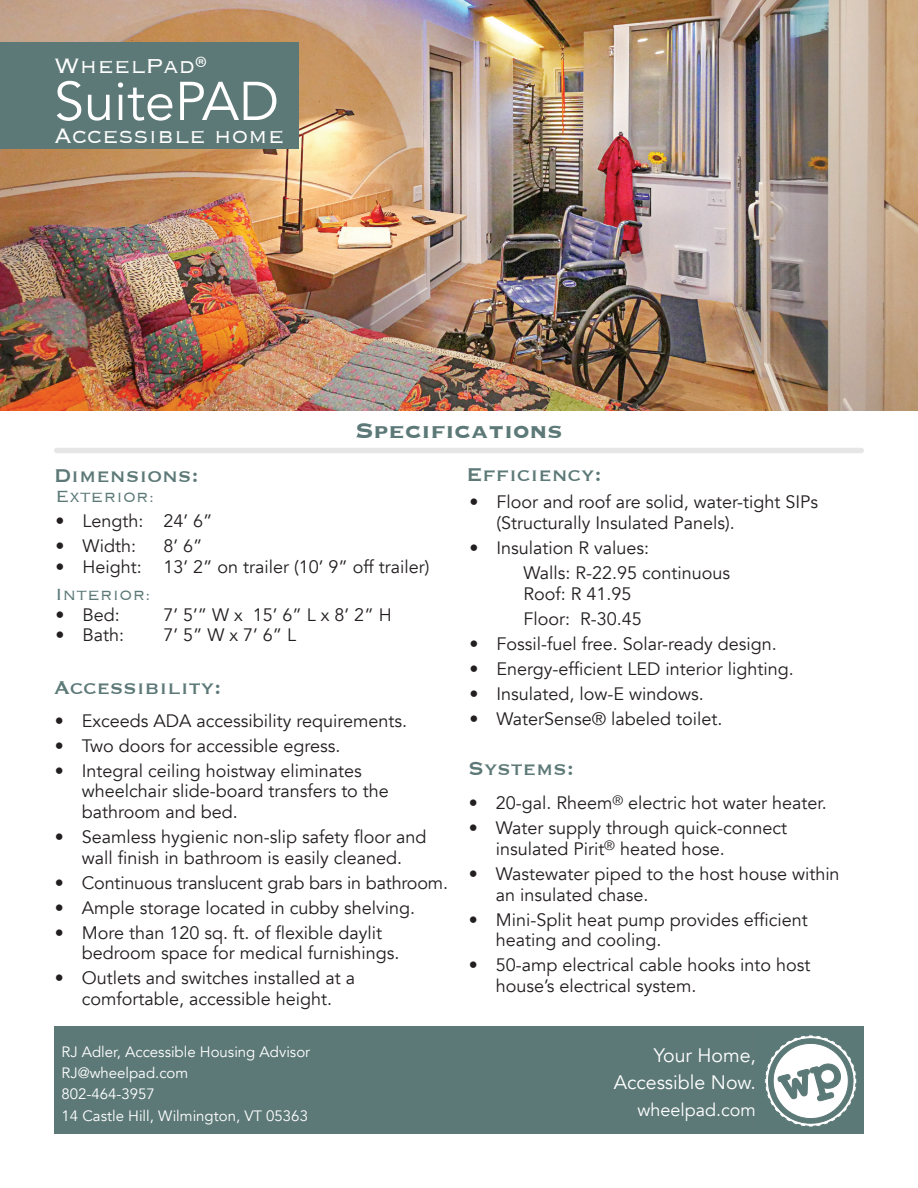
<style>
.page{position:relative;width:918px;height:1188px;background:#fff}
.page>*{position:absolute;margin:0;border:0;box-sizing:border-box;transform-origin:0 0}
.t1{font:54px "Avenir";color:#fff}
.t2{font:300 27px "Copperplate";color:#fff}
.t3{font:700 27px "Copperplate";color:#5c7977}
.t4{font:24px "Copperplate";color:#5c7977}
.t5{font:300 21px "Copperplate";color:#5c7977}
.t6{font:19.5px/27px "Avenir";color:#fff;text-align:right}
.t7{font:18px/20.7px "Avenir";color:#231f20}
.t8{font:18px "Avenir";color:#fff}
.t9{font:15px/21.1px "Avenir";color:#fff}
.s1{font-size:18px}
</style>
<div class="page">
<img style="left:0;top:0;width:918px;height:410px">
<div style="left:0;top:43px;width:298px;height:106px;background:#5c7977"></div>
<div style="left:54px;top:1026px;width:810px;height:108px;background:#5c7977"></div>
<svg style="left:765px;top:1035px;width:92px;height:92px"></svg>
<div style="left:54px;top:448px;width:810px;height:5px;background:#e6e6e6;border-radius:3px"></div>
<h2 class="t2" style="left:54px;top:48px;width:154px">WheelPad<sup>®</sup></h2>
<h1 class="t1" style="left:54px;top:69px;width:227px">SuitePAD</h1>
<h2 class="t2" style="left:54px;top:118px;width:232px">Accessible home</h2>
<h3 class="t4" style="left:54px;top:459px;width:146px">Dimensions:</h3>
<h2 class="t3" style="left:355px;top:413px;width:209px">Specifications</h2>
<h3 class="t4" style="left:467px;top:458px;width:137px">Efficiency:</h3>
<p class="t5" style="left:56px;top:483px;width:100px">Exterior<span class="s1">:</span></p>
<p class="t7" style="left:55px;top:511px;width:159px">• Length: 24’ 6”</p>
<p class="t7" style="left:55px;top:536px;width:82px">• Width:</p>
<p class="t7" style="left:163px;top:536px;width:41px">8’ 6”</p>
<p class="t7" style="left:55px;top:557px;width:376px">• Height: 13’ 2” on trailer (10’ 9” off trailer)</p>
<p class="t5" style="left:56px;top:581px;width:97px">Interior<span class="s1">:</span></p>
<p class="t7" style="left:55px;top:605px;width:66px">• Bed:</p>
<p class="t7" style="left:163px;top:605px;width:230px">7’ 5’” W x 15’ 6” L x 8’ 2” H</p>
<p class="t7" style="left:55px;top:625px;width:70px">• Bath:</p>
<p class="t7" style="left:163px;top:625px;width:134px">7’ 5” W x 7’ 6” L</p>
<h3 class="t4" style="left:54px;top:672px;width:169px">Accessibility:</h3>
<p class="t7" style="left:55px;top:710px;width:354px">• Exceeds ADA accessibility requirements.</p>
<p class="t7" style="left:55px;top:735px;width:287px">• Two doors for accessible egress.</p>
<p class="t7" style="left:82px;top:760px;width:309px;text-indent:-27px">• Integral ceiling hoistway eliminates wheelchair slide-board transfers to the bathroom and bed.</p>
<p class="t7" style="left:55px;top:827px;width:373px;text-align:center">• Seamless hygienic non-slip safety floor and wall finish in bathroom is easily cleaned.</p>
<p class="t7" style="left:55px;top:872px;width:395px">• Continuous translucent grab bars in bathroom.</p>
<p class="t7" style="left:55px;top:898px;width:362px">• Ample storage located in cubby shelving.</p>
<p class="t7" style="left:82px;top:923px;width:319px;text-indent:-27px">• More than 120 sq. ft. of flexible daylit bedroom space for medical furnishings.</p>
<p class="t7" style="left:55px;top:968px;width:302px;text-align:center">• Outlets and switches installed at a comfortable, accessible height.</p>
<p class="t9" style="left:62px;top:1042px;width:250px">RJ Adler, Accessible Housing Advisor<br>RJ@wheelpad.com<br>802-464-3957<br>14 Castle Hill, Wilmington, VT 05363</p>
<p class="t7" style="left:496px;top:492px;width:323px;text-indent:-27px">• Floor and roof are solid, water-tight SIPs (Structurally Insulated Panels).</p>
<p class="t7" style="left:524px;top:536px;width:208px;line-height:25px;text-indent:-54px">• Insulation R values:<br>Walls: R-22.95 continuous</p>
<p class="t7" style="left:524px;top:581px;width:120px;line-height:25px">Roof: R 41.95<br>Floor: R-30.45</p>
<p class="t7" style="left:470px;top:634px;width:309px">• Fossil-fuel free. Solar-ready design.</p>
<p class="t7" style="left:470px;top:659px;width:326px">• Energy-efficient LED interior lighting.</p>
<p class="t7" style="left:470px;top:684px;width:236px">• Insulated, low-E windows.</p>
<p class="t7" style="left:470px;top:709px;width:255px">• WaterSense® labeled toilet.</p>
<h3 class="t4" style="left:468px;top:753px;width:108px">Systems:</h3>
<p class="t7" style="left:469px;top:793px;width:360px">• 20-gal. Rheem<sup>®</sup> electric hot water heater.</p>
<p class="t7" style="left:496px;top:818px;width:293px;text-indent:-27px">• Water supply through quick-connect insulated Pirit<sup>®</sup> heated hose.</p>
<p class="t7" style="left:496px;top:864px;width:345px;text-indent:-27px">• Wastewater piped to the host house within an insulated chase.</p>
<p class="t7" style="left:496px;top:909px;width:313px;text-indent:-27px">• Mini-Split heat pump provides efficient heating and cooling.</p>
<p class="t7" style="left:496px;top:955px;width:316px;text-indent:-27px">• 50-amp electrical cable hooks into host house’s electrical system.</p>
<p class="t6" style="left:614px;top:1042px;width:144px">Your Home,<br>Accessible Now.</p>
<p class="t8" style="left:638px;top:1099px;width:120px">wheelpad.com</p>
</div>
